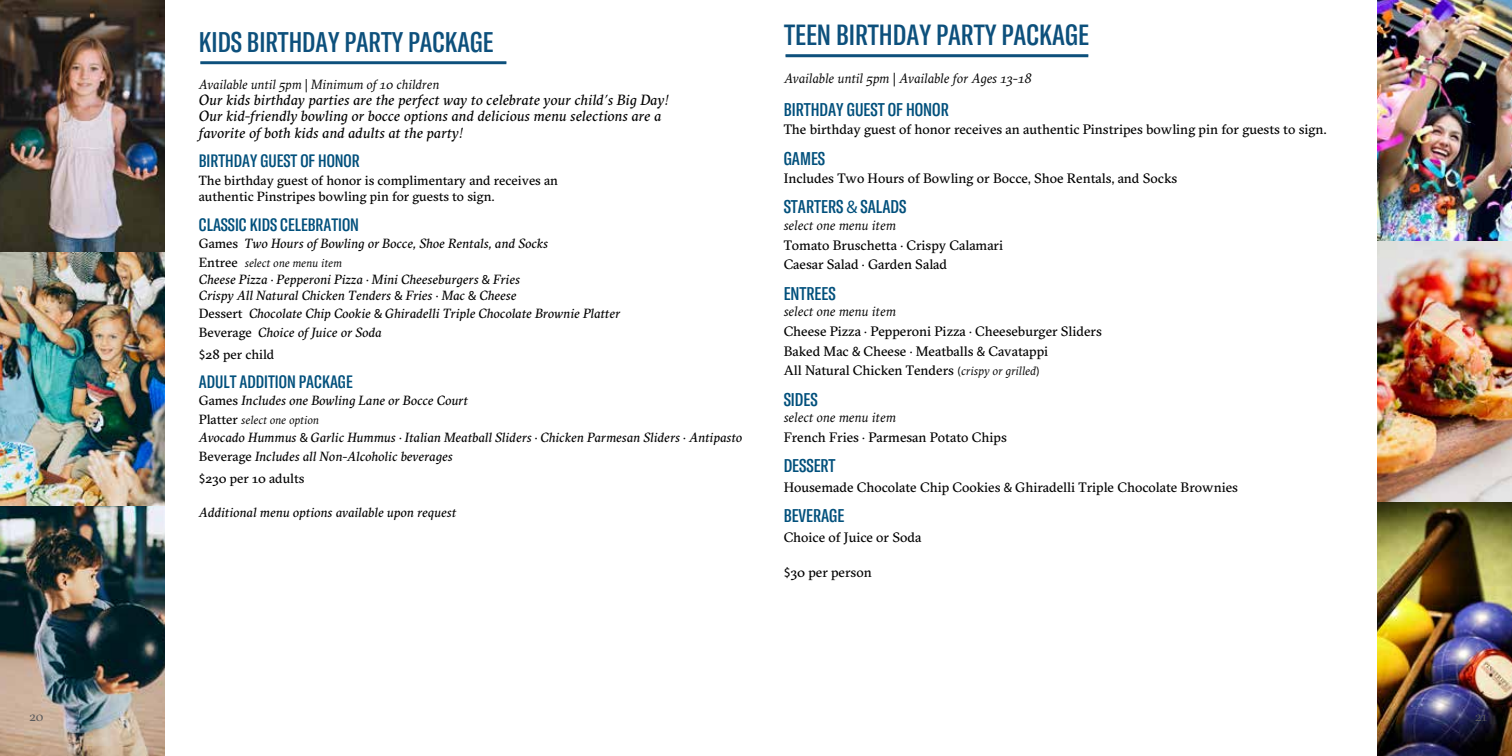
<style>
.page{position:relative;width:1512px;height:756px;background:#fff}
.page>*{position:absolute;margin:0;border:0;box-sizing:border-box;transform-origin:0 0}
.t1{font:500 extra-condensed 28.8px "GT America Trial";color:#0d507c}
.t2{font:500 extra-condensed 28.05px "GT America Trial";color:#0d507c}
.t3{font:500 extra-condensed 18.15px "GT America Trial";color:#02507c}
.t4{font:500 extra-condensed 17.7px "GT America Trial";color:#02507c}
.t5{font:italic 14.7px/16.2px "GT Sectra Trial";color:#000}
.t6{font:13.65px/19.6px "GT Sectra Trial";color:#000}
.t7{font:italic 13.65px "GT Sectra Trial";color:#000}
.t8{font:13.5px "GT Sectra Fine Trial";color:#58595b}
.t9{font:italic 13.35px/19.2px "GT Sectra Trial";color:#000}
.t10{font:13.35px/16.2px "GT Sectra Trial";color:#000}
.t11{font:italic 13.35px "GT Sectra Trial";color:#000}
.t12{font:italic 11.85px "GT Sectra Trial";color:#000}
.s1{font-family:"Myriad Pro";font-style:normal}
.s2{font-family:"Palatino"}
.s3{font-style:normal}
.s4{font-style:normal;font-size:13.35px}
.s5{font-family:"Myriad Pro"}
.s6{font-family:"Myriad Pro";font-weight:400;font-stretch:normal}
.s7{font-style:italic}
.s8{font-family:"Myriad Pro";font-size:12.15px}
.s9{font-style:italic;font-size:12.15px}
</style>
<div class="page">
<img style="left:1377px;top:501px;width:135px;height:255px">
<img style="left:1377px;top:0;width:135px;height:242px">
<img style="left:1377px;top:242px;width:135px;height:259px">
<hr style="left:786px;top:54px;width:302px;height:3px;background:#0d507c">
<img style="left:0;top:506px;width:165px;height:250px">
<img style="left:0;top:0;width:165px;height:253px">
<img style="left:0;top:253px;width:165px;height:253px">
<hr style="left:200px;top:61px;width:306px;height:3px;background:#0d507c">
<h2 class="t2" style="left:199px;top:32px;width:296px">KIDS BIRTHDAY PARTY PACKAGE</h2>
<p class="t11" style="left:199px;top:79px;width:242px">Available until 5pm <span class="s1">|</span> Minimum of 10 children</p>
<p class="t5" style="left:199px;top:94px;width:472px">Our kids birthday parties are the perfect way to celebrate your child<span class="s2">’</span>s Big Day<span class="s2">!<br></span>Our kid-friendly bowling or bocce options and delicious menu selections are a favorite of both kids and adults at the party<span class="s2">!</span></p>
<p class="t4" style="left:199px;top:154px;width:162px">BIRTHDAY GUEST OF HONOR</p>
<p class="t10" style="left:199px;top:174px;width:361px">The birthday guest of honor is complimentary and receives an authentic Pinstripes bowling pin for guests to sign!</p>
<p class="t4" style="left:199px;top:218px;width:162px">CLASSIC KIDS CELEBRATION</p>
<p class="t9" style="left:199px;top:236px;width:351px"><span class="s3">Games</span> Two Hours of Bowling or Bocce, Shoe Rentals, and Socks</p>
<p class="t12" style="left:199px;top:259px;width:145px"><span class="s4">Entree</span> select one menu item</p>
<p class="t9" style="left:199px;top:272px;width:323px;line-height:16.2px">Cheese Pizza <span class="s1">·</span> Pepperoni Pizza <span class="s1">·</span> Mini Cheeseburgers <span class="s1">&amp;</span> Fries<br>Crispy All Natural Chicken Tenders <span class="s1">&amp;</span> Fries <span class="s1">·</span> Mac <span class="s1">&amp;</span> Cheese</p>
<p class="t9" style="left:199px;top:305px;width:423px"><span class="s3">Dessert</span> Chocolate Chip Cookie <span class="s1">&amp;</span> Ghiradelli Triple Chocolate Brownie Platter<br><span class="s3">Beverage</span> Choice of Juice or Soda</p>
<p class="t10" style="left:199px;top:348px;width:77px"><span class="s5">$</span>28 per child</p>
<p class="t4" style="left:199px;top:376px;width:155px">ADULT ADDITION PACKAGE</p>
<p class="t9" style="left:199px;top:392px;width:271px"><span class="s3">Games</span> Includes one Bowling Lane or Bocce Court</p>
<p class="t12" style="left:199px;top:415px;width:122px"><span class="s4">Platter</span> select one option</p>
<p class="t9" style="left:199px;top:429px;width:545px">Avocado Hummus <span class="s1">&amp;</span> Garlic Hummus <span class="s1">·</span> Italian Meatball Sliders <span class="s1">·</span> Chicken Parmesan Sliders <span class="s1">·</span> Antipasto<br><span class="s3">Beverage</span> Includes all Non-Alcoholic beverages</p>
<p class="t10" style="left:199px;top:472px;width:107px"><span class="s5">$</span>230 per 10 adults</p>
<p class="t9" style="left:199px;top:504px;width:259px">Additional menu options available upon request</p>
<h1 class="t1" style="left:784px;top:24px;width:307px">TEEN BIRTHDAY PARTY PACKAGE</h1>
<p class="t7" style="left:784px;top:73px;width:249px">Available until 5pm <span class="s1">|</span> Available for Ages 13-18</p>
<h3 class="t3" style="left:784px;top:103px;width:167px">BIRTHDAY GUEST OF HONOR</h3>
<p class="t6" style="left:784px;top:121px;width:544px">The birthday guest of honor receives an authentic Pinstripes bowling pin for guests to sign.</p>
<h3 class="t3" style="left:784px;top:152px;width:43px">GAMES</h3>
<p class="t6" style="left:784px;top:170px;width:395px">Includes Two Hours of Bowling or Bocce, Shoe Rentals, and Socks</p>
<h3 class="t3" style="left:784px;top:200px;width:124px">STARTERS <span class="s6">&amp;</span> SALADS</h3>
<p class="t6" style="left:784px;top:217px;width:221px"><span class="s7">select one menu item<br></span>Tomato Bruschetta <span class="s5">·</span> Crispy Calamari<br>Caesar Salad <span class="s5">·</span> Garden Salad</p>
<h3 class="t3" style="left:784px;top:286px;width:53px">ENTREES</h3>
<p class="t6" style="left:784px;top:303px;width:320px"><span class="s7">select one menu item<br></span>Cheese Pizza <span class="s5">·</span> Pepperoni Pizza <span class="s5">·</span> Cheeseburger Sliders Baked Mac <span class="s5">&amp;</span> Cheese <span class="s5">·</span> Meatballs <span class="s5">&amp;</span> Cavatappi<br>All Natural Chicken Tenders <span class="s8">(</span><span class="s9">crispy or grilled</span><span class="s8">)</span></p>
<h3 class="t3" style="left:784px;top:392px;width:36px">SIDES</h3>
<p class="t6" style="left:784px;top:409px;width:225px"><span class="s7">select one menu item<br></span>French Fries <span class="s5">·</span> Parmesan Potato Chips</p>
<h3 class="t3" style="left:784px;top:459px;width:53px">DESSERT</h3>
<p class="t6" style="left:784px;top:479px;width:456px">Housemade Chocolate Chip Cookies <span class="s5">&amp;</span> Ghiradelli Triple Chocolate Brownies</p>
<h3 class="t3" style="left:784px;top:509px;width:62px">BEVERAGE</h3>
<p class="t6" style="left:784px;top:529px;width:139px">Choice of Juice or Soda</p>
<p class="t6" style="left:784px;top:564px;width:90px"><span class="s5">$</span>30 per person</p>
<p class="t8" style="left:29px;top:711px;width:16px">20</p>
<p class="t8" style="left:1475px;top:711px;width:14px">21</p>
</div>
